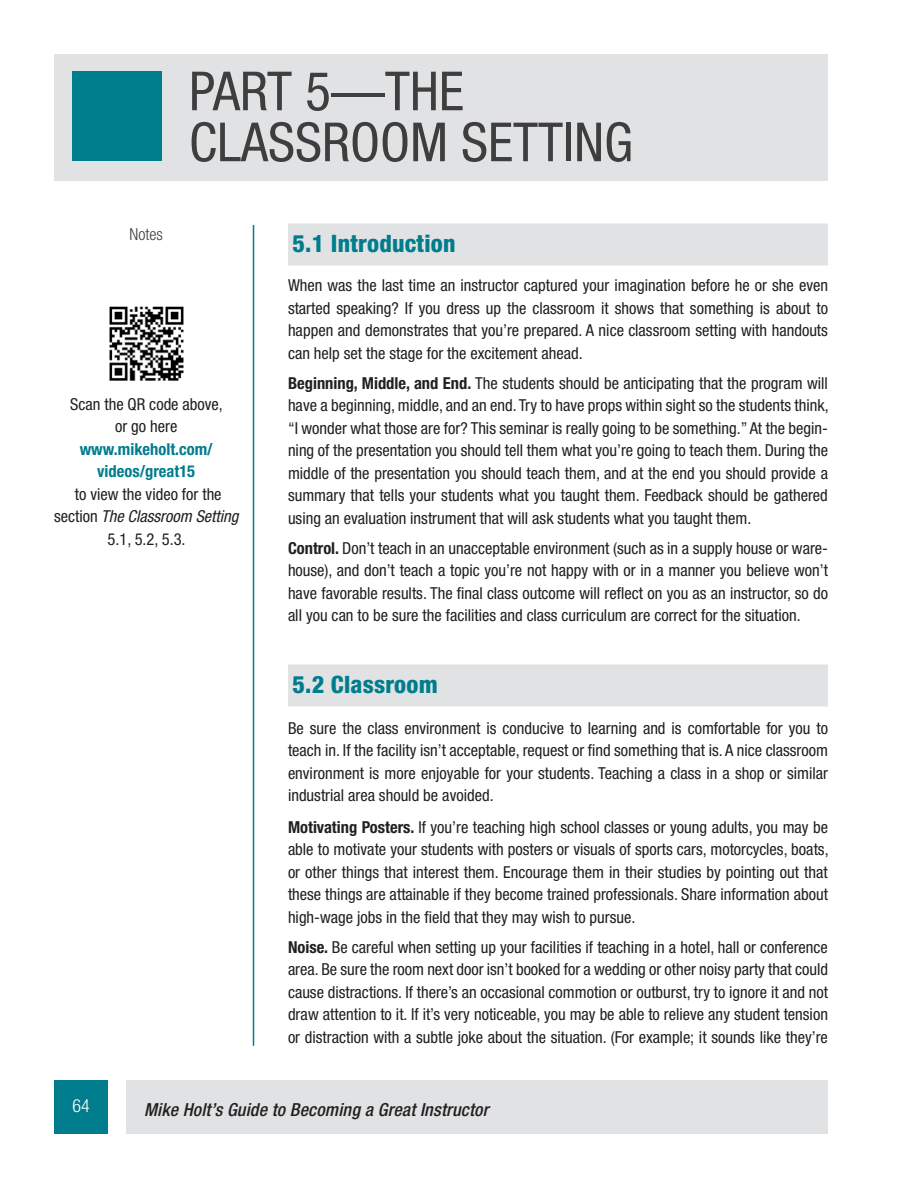
<style>
.page{position:relative;width:918px;height:1188px;background:#fff}
.page>*{position:absolute;margin:0;border:0;box-sizing:border-box;transform-origin:0 0}
.t1{font:condensed 54px/51px "Helvetica Neue LT Std";color:#3e3e3f}
.t2{font:800 condensed 24px "Helvetica Neue LT Std";letter-spacing:.01em;color:#007d8c}
.t3{font:italic 500 condensed 18px "Helvetica Neue LT Std";letter-spacing:.01em;color:#231f20}
.t4{font:300 condensed 18px "Helvetica Neue LT Std";color:#fff}
.t5{font:condensed 16.5px/22.5px "Helvetica Neue LT Std";color:#231f20;text-align:justify}
.t6{font:700 condensed 16.5px/22.5px "Helvetica Neue LT Std";color:#007d8c;text-align:center}
.t7{font:300 condensed 16.5px "Helvetica Neue LT Std";color:#3e3e3f}
.s1{font-style:italic}
.s2{font-weight:700}
</style>
<div class="page">
<div style="left:126px;top:1080px;width:702px;height:54px;background:#e1e2e4"></div>
<hr style="left:253px;top:225px;width:1px;height:821px;background:#007d8c">
<div style="left:54px;top:1080px;width:54px;height:54px;background:#007d8c"></div>
<div style="left:54px;top:54px;width:774px;height:126px;background:#e1e2e4"></div>
<div style="left:72px;top:71px;width:90px;height:90px;background:#007d8c"></div>
<div style="left:288px;top:224px;width:540px;height:42px;background:#e1e2e4"></div>
<div style="left:288px;top:664px;width:540px;height:42px;background:#e1e2e4"></div>
<img style="left:109px;top:306px;width:75px;height:75px">
<h1 class="t1" style="left:189px;top:65px;width:446px">PART 5—THE<br>CLASSROOM SETTING</h1>
<p class="t7" style="left:130px;top:225px;width:35px">Notes</p>
<p class="t5" style="left:70px;top:392px;width:154px;text-align:center">Scan the QR code above, or go here</p>
<p class="t6" style="left:80px;top:437px;width:135px">www.mikeholt.com/ videos/great15</p>
<p class="t5" style="left:54px;top:482px;width:186px;text-align:center">to view the video for the section <span class="s1">The Classroom Setting<br></span>5.1, 5.2, 5.3.</p>
<h2 class="t2" style="left:292px;top:229px;width:165px">5.1 Introduction</h2>
<p class="t5" style="left:288px;top:274px;width:542px">When was the last time an instructor captured your imagination before he or she even started speaking? If you dress up the classroom it shows that something is about to happen and demonstrates that you’re prepared. A nice classroom setting with handouts can help set the stage for the excitement ahead.</p>
<p class="t5" style="left:288px;top:371px;width:542px"><span class="s2">Beginning, Middle, and End.</span> The students should be anticipating that the program will have a beginning, middle, and an end. Try to have props within sight so the students think, “I wonder what those are for? This seminar is really going to be something.” At the begin&shy;ning of the presentation you should tell them what you’re going to teach them. During the middle of the presentation you should teach them, and at the end you should provide a summary that tells your students what you taught them. Feedback should be gathered using an evaluation instrument that will ask students what you taught them.</p>
<p class="t5" style="left:288px;top:536px;width:542px"><span class="s2">Control.</span> Don’t teach in an unacceptable environment (such as in a supply house or ware&shy;house), and don’t teach a topic you’re not happy with or in a manner you believe won’t have favorable results. The final class outcome will reflect on you as an instructor, so do all you can to be sure the facilities and class curriculum are correct for the situation.</p>
<h2 class="t2" style="left:292px;top:670px;width:147px">5.2 Classroom</h2>
<p class="t5" style="left:288px;top:716px;width:542px">Be sure the class environment is conducive to learning and is comfortable for you to teach in. If the facility isn’t acceptable, request or find something that is. A nice classroom environment is more enjoyable for your students. Teaching a class in a shop or similar industrial area should be avoided.</p>
<p class="t5" style="left:288px;top:815px;width:542px"><span class="s2">Motivating Posters.</span> If you’re teaching high school classes or young adults, you may be able to motivate your students with posters or visuals of sports cars, motorcycles, boats, or other things that interest them. Encourage them in their studies by pointing out that these things are attainable if they become trained professionals. Share information about high-wage jobs in the field that they may wish to pursue.</p>
<p class="t5" style="left:288px;top:935px;width:542px"><span class="s2">Noise.</span> Be careful when setting up your facilities if teaching in a hotel, hall or conference area. Be sure the room next door isn’t booked for a wedding or other noisy party that could cause distractions. If there’s an occasional commotion or outburst, try to ignore it and not draw attention to it. If it’s very noticeable, you may be able to relieve any student tension or distraction with a subtle joke about the situation. (For example; it sounds like they’re</p>
<p class="t4" style="left:72px;top:1095px;width:19px">64</p>
<p class="t3" style="left:144px;top:1099px;width:346px">Mike Holt’s Guide to Becoming a Great Instructor</p>
</div>
